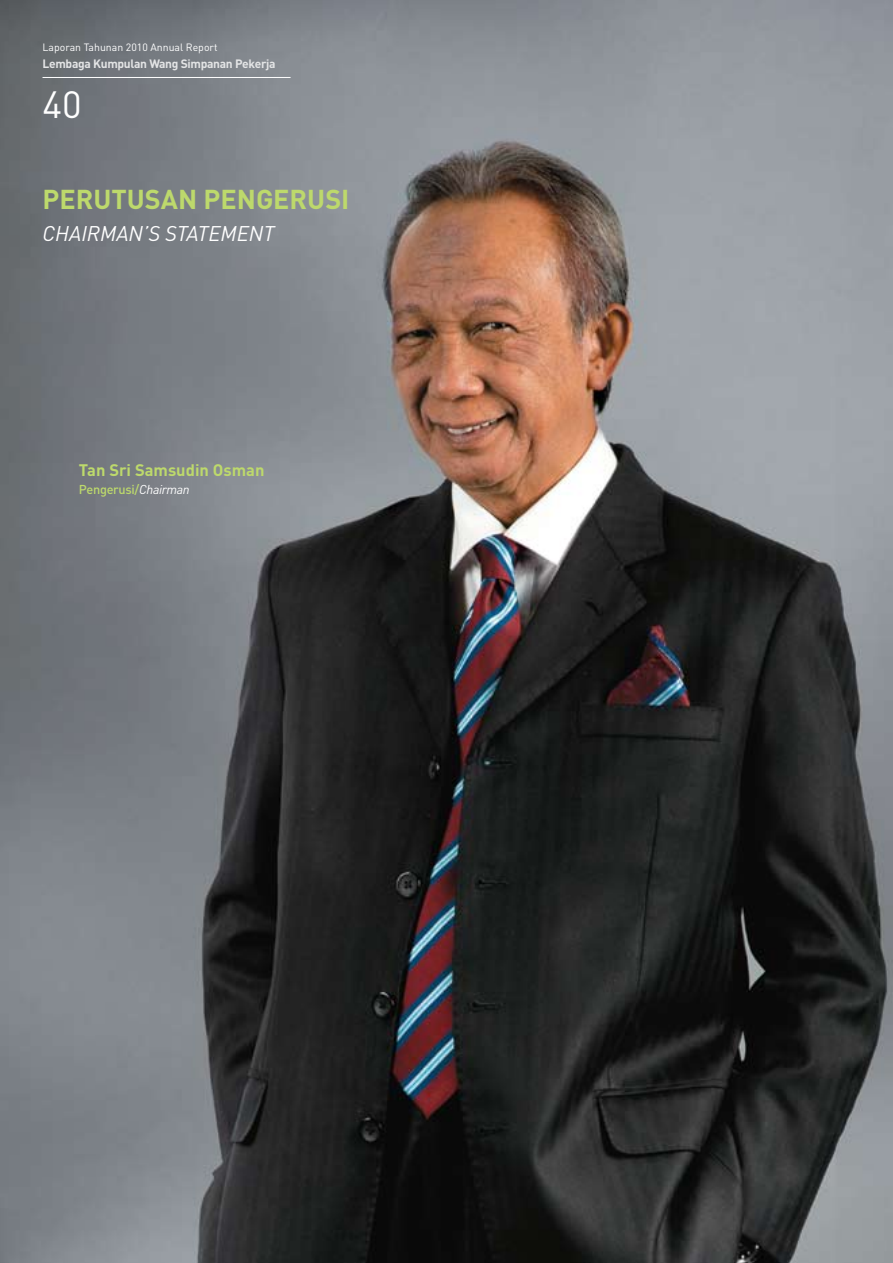
<style>
.page{position:relative;width:893px;height:1263px;background:#fff}
.page>*{position:absolute;margin:0;border:0;box-sizing:border-box;transform-origin:0 0}
.t1{font:37.5px "DIN";color:#fff}
.t2{font:700 27px "DIN";color:#bdd96c}
.t3{font:italic 21px "DIN";color:#fff}
.t4{font:700 16.5px "DIN";color:#bdd96c}
.t5{font:500 12.75px "DIN";letter-spacing:-.025em;color:#bdd96c}
.t6{font:700 12px "DIN";letter-spacing:-.025em;color:#e4e5e6}
.t7{font:10.5px "DIN";color:#fff}
.s1{font-weight:400;font-style:italic;color:#fff}
</style>
<div class="page">
<img style="left:0;top:0;width:893px;height:1263px">
<hr style="left:43px;top:77px;width:248px;height:1px;background:#fff">
<p class="t7" style="left:43px;top:41px;width:176px">Laporan Tahunan 2010 Annual Report</p>
<p class="t6" style="left:43px;top:56px;width:235px">Lembaga Kumpulan Wang Simpanan Pekerja</p>
<h1 class="t1" style="left:43px;top:81px;width:41px">40</h1>
<h2 class="t2" style="left:43px;top:181px;width:35px">Perutusan</h2>
<h2 class="t2" style="left:204px;top:181px;width:35px">Peng</h2>
<h2 class="t2" style="left:273px;top:181px;width:32px">Erusi</h2>
<h3 class="t3" style="left:43px;top:221px;width:26px">CHAIRMA</h3>
<h3 class="t3" style="left:129px;top:221px;width:61px">N’S STATEME</h3>
<h3 class="t3" style="left:249px;top:221px;width:23px">NT</h3>
<h3 class="t4" style="left:79px;top:460px;width:187px">Tan Sri Samsudin Osman</h3>
<p class="t5" style="left:79px;top:482px;width:112px">Pengerusi/<span class="s1">CHAIRMAN</span></p>
</div>
